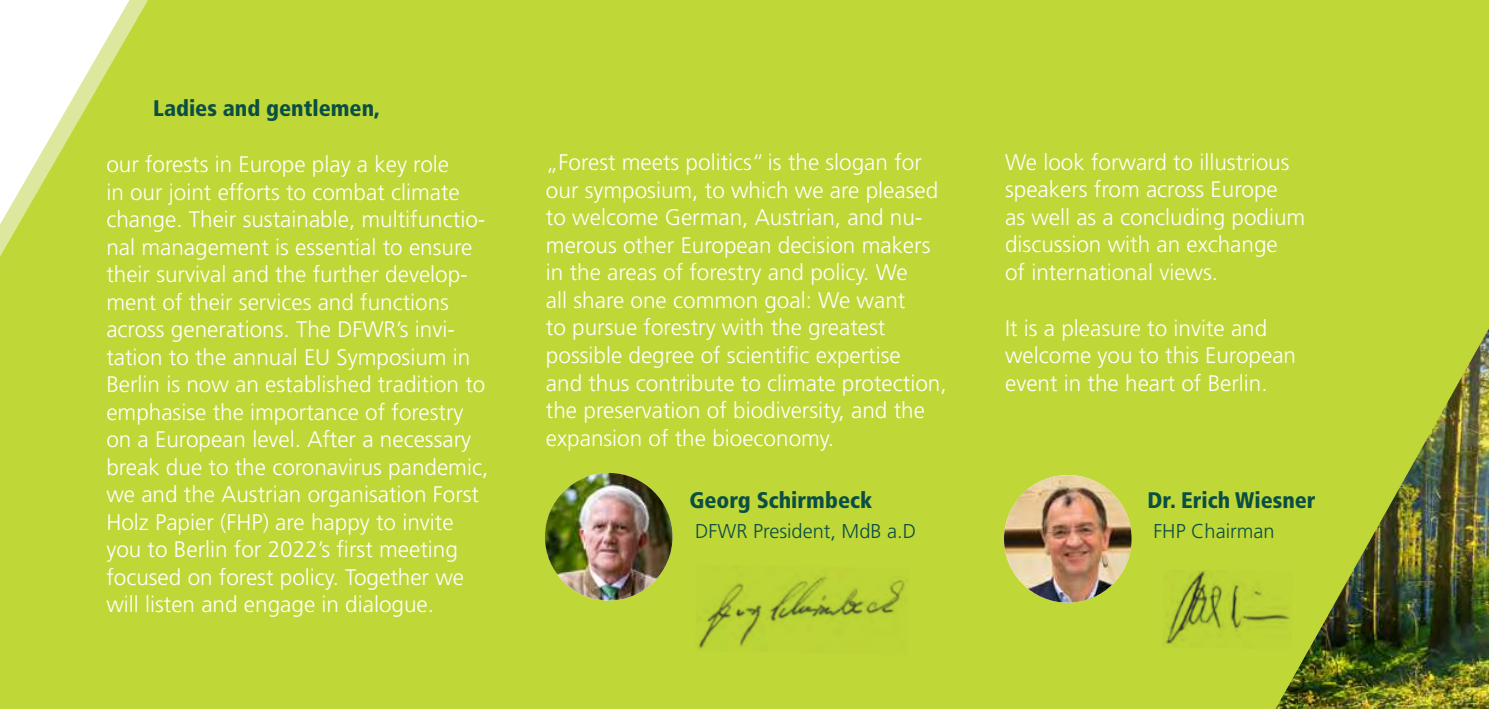
<style>
.page{position:relative;width:1489px;height:709px;background:#fff}
.page>*{position:absolute;margin:0;border:0;box-sizing:border-box;transform-origin:0 0}
.t1{font:300 22.5px/27.5px "Frutiger";color:#fff}
.t2{font:900 condensed 22.5px "Frutiger";color:#0b4f44}
.t3{font:300 20px "Frutiger";color:#0b4f44}
</style>
<div class="page">
<div style="left:0;top:0;width:1488px;height:709px;background:#c0d738"></div>
<img style="left:1275px;top:328px;width:213px;height:381px">
<img style="left:1003px;top:475px;width:128px;height:127px;border-radius:64px">
<img style="left:545px;top:473px;width:127px;height:127px;border-radius:64px">
<img style="left:695px;top:564px;width:213px;height:91px">
<img style="left:1162px;top:569px;width:130px;height:80px">
<p class="t2" style="left:153px;top:95px;width:228px">Ladies and gentlemen,</p>
<p class="t1" style="left:106px;top:150px;width:383px">our forests in Europe play a key role<br>in our joint efforts to combat climate change. Their sustainable, multifunctio&shy;nal management is essential to ensure their survival and the further develop&shy;ment of their services and functions across generations. The DFWR’s invi&shy;tation to the annual EU Symposium in Berlin is now an established tradition to emphasise the importance of forestry on a European level. After a necessary break due to the coronavirus pandemic, we and the Austrian organisation Forst Holz Papier (FHP) are happy to invite you to Berlin for 2022’s first meeting focused on forest policy. Together we will listen and engage in dialogue.</p>
<p class="t1" style="left:546px;top:149px;width:402px">„Forest meets politics“ is the slogan for our symposium, to which we are pleased to welcome German, Austrian, and nu&shy;merous other European decision makers in the areas of forestry and policy. We<br>all share one common goal: We want<br>to pursue forestry with the greatest possible degree of scientific expertise<br>and thus contribute to climate protection, the preservation of biodiversity, and the expansion of the bioeconomy.</p>
<p class="t1" style="left:1005px;top:148px;width:302px">We look forward to illustrious speakers from across Europe<br>as well as a concluding podium discussion with an exchange<br>of international views.</p>
<p class="t1" style="left:1005px;top:314px;width:292px">It is a pleasure to invite and welcome you to this European event in the heart of Berlin.</p>
<p class="t2" style="left:1147px;top:486px;width:170px">Dr. Erich Wiesner</p>
<p class="t3" style="left:1153px;top:519px;width:123px">FHP Chairman</p>
<p class="t2" style="left:689px;top:487px;width:184px">Georg Schirmbeck</p>
<p class="t3" style="left:695px;top:520px;width:222px">DFWR President, MdB a.D</p>
</div>
